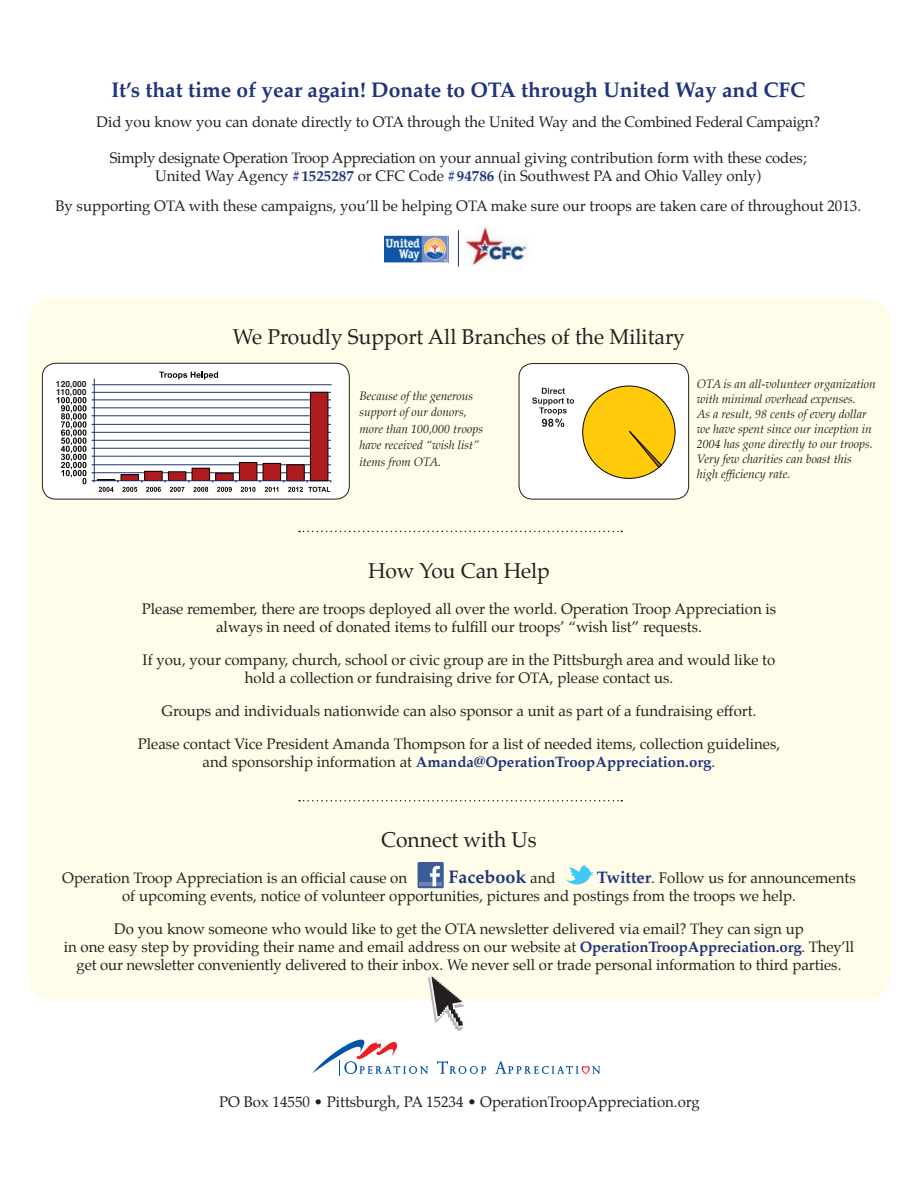
<style>
.page{position:relative;width:918px;height:1188px;background:#fff}
.page>*{position:absolute;margin:0;border:0;box-sizing:border-box;transform-origin:0 0}
.t1{font:21px "Palatino";color:#231f20}
.t2{font:700 21px "Palatino";color:#1e357c}
.t3{font:700 18px "Palatino";color:#1e357c}
.t4{font:15px/18px "Palatino";color:#231f20;text-align:center}
.t5{font:italic 12px/15px "Palatino";color:#231f20}
.t6{font:700 8.55px "Helvetica";color:#231f20}
.s1{font-weight:700;color:#1e357c}
.s2{font-weight:400;font-size:15px;color:#231f20}
.s3{font-weight:700;font-size:16.5px;color:#1e357c}
</style>
<div class="page">
<div style="left:27px;top:298px;width:864px;height:702px;background:#fffde9;border-radius:27px"></div>
<img style="left:384px;top:235px;width:65px;height:27px">
<img style="left:464px;top:225px;width:64px;height:40px">
<hr style="left:458px;top:230px;width:1px;height:37px;background:#1e357c">
<svg style="left:312px;top:974px;width:174px;height:102px"></svg>
<svg style="left:495px;top:1061px;width:105px;height:13px"></svg>
<div style="left:418px;top:862px;width:26px;height:26px;background:#3b5b99"></div>
<hr style="left:419px;top:883px;width:23px;height:3px;background:#6d84b3">
<svg style="left:430px;top:866px;width:10px;height:20px"></svg>
<svg style="left:566px;top:865px;width:28px;height:19px"></svg>
<svg style="left:299px;top:800px;width:323px;height:1px"></svg>
<div style="left:519px;top:364px;width:170px;height:135px;background:#fff;border-radius:14px"></div>
<svg style="left:532px;top:388px;width:42px;height:39px"></svg>
<div style="left:583px;top:386px;width:92px;height:92px;background:#feca0a;border-radius:50%"></div>
<svg style="left:629px;top:431px;width:33px;height:37px"></svg>
<div style="left:519px;top:363px;width:170px;height:136px;border:1px solid #231f20;border-radius:14px"></div>
<div style="left:42px;top:363px;width:307px;height:136px;background:#fff;border-radius:14px"></div>
<hr style="left:94px;top:472px;width:237px;height:1px;background:#1e357c">
<hr style="left:94px;top:464px;width:237px;height:1px;background:#1e357c">
<hr style="left:94px;top:456px;width:237px;height:1px;background:#1e357c">
<hr style="left:94px;top:448px;width:237px;height:1px;background:#1e357c">
<hr style="left:94px;top:440px;width:237px;height:1px;background:#1e357c">
<hr style="left:94px;top:432px;width:237px;height:1px;background:#1e357c">
<hr style="left:94px;top:424px;width:237px;height:1px;background:#1e357c">
<hr style="left:94px;top:415px;width:237px;height:1px;background:#1e357c">
<hr style="left:94px;top:408px;width:237px;height:1px;background:#1e357c">
<hr style="left:94px;top:400px;width:237px;height:1px;background:#1e357c">
<div style="left:121px;top:475px;width:18px;height:6px;background:#ae1a1e"></div>
<div style="left:121px;top:474px;width:18px;height:7px;border:1px solid #050504"></div>
<div style="left:145px;top:471px;width:17px;height:10px;background:#ae1a1e"></div>
<div style="left:144px;top:471px;width:19px;height:10px;border:1px solid #050504"></div>
<div style="left:168px;top:472px;width:18px;height:9px;background:#ae1a1e"></div>
<div style="left:192px;top:468px;width:18px;height:13px;background:#ae1a1e"></div>
<div style="left:192px;top:468px;width:18px;height:13px;border:1px solid #050504"></div>
<div style="left:216px;top:473px;width:17px;height:8px;background:#ae1a1e"></div>
<div style="left:215px;top:473px;width:19px;height:8px;border:1px solid #050504"></div>
<div style="left:239px;top:463px;width:18px;height:18px;background:#ae1a1e"></div>
<div style="left:239px;top:462px;width:18px;height:19px;border:1px solid #050504"></div>
<div style="left:263px;top:463px;width:18px;height:18px;background:#ae1a1e"></div>
<div style="left:263px;top:463px;width:18px;height:18px;border:1px solid #050504"></div>
<div style="left:286px;top:464px;width:19px;height:17px;background:#ae1a1e;border:1px solid #050504"></div>
<hr style="left:94px;top:378px;width:1px;height:103px;background:#1e357c">
<hr style="left:94px;top:480px;width:237px;height:1px;background:#1e357c">
<svg style="left:57px;top:397px;width:29px;height:87px"></svg>
<svg style="left:92px;top:479px;width:186px;height:13px"></svg>
<svg style="left:284px;top:481px;width:48px;height:11px"></svg>
<svg style="left:159px;top:372px;width:59px;height:7px"></svg>
<hr style="left:92px;top:392px;width:239px;height:1px;background:#1e357c">
<hr style="left:92px;top:384px;width:240px;height:1px;background:#1e357c">
<div style="left:310px;top:392px;width:18px;height:89px;background:#ae1a1e;border:1px solid #050504"></div>
<div style="left:42px;top:363px;width:308px;height:136px;border:1px solid #231f20;border-radius:14px"></div>
<svg style="left:299px;top:531px;width:323px;height:1px"></svg>
<h1 class="t2" style="left:111px;top:72px;width:696px">It’s that time of year again! Donate to OTA through United Way and CFC</h1>
<p class="t4" style="left:96px;top:113px;width:725px">Did you know you can donate directly to OTA through the United Way and the Combined Federal Campaign?</p>
<p class="t4" style="left:110px;top:149px;width:699px">Simply designate Operation Troop Appreciation on your annual giving contribution form with these codes;<br>United Way Agency <span class="s1">#1525287</span> or CFC Code <span class="s1">#94786</span> (in Southwest PA and Ohio Valley only)</p>
<p class="t4" style="left:55px;top:197px;width:807px">By supporting OTA with these campaigns, you’ll be helping OTA make sure our troops are taken care of throughout 2013.</p>
<p class="t6" style="left:56px;top:377px;width:32px">120,000</p>
<p class="t6" style="left:56px;top:385px;width:32px">110,000</p>
<h1 class="t1" style="left:233px;top:319px;width:454px">We Proudly Support All Branches of the Military</h1>
<p class="t5" style="left:360px;top:387px;width:125px;line-height:16.5px">Because of the generous support of our donors, more than 100,000 troops have received “wish list” items from OTA.</p>
<p class="t5" style="left:697px;top:376px;width:180px">OTA is an all-volunteer organization with minimal overhead expenses.<br>As a result, 98 cents of every dollar we have spent since our inception in 2004 has gone directly to our troops.<br>Very few charities can boast this high efficiency rate.</p>
<h1 class="t1" style="left:368px;top:554px;width:183px">How You Can Help</h1>
<p class="t4" style="left:142px;top:600px;width:636px">Please remember, there are troops deployed all over the world. Operation Troop Appreciation is always in need of donated items to fulfill our troops’ “wish list” requests.</p>
<p class="t4" style="left:143px;top:651px;width:634px">If you, your company, church, school or civic group are in the Pittsburgh area and would like to hold a collection or fundraising drive for OTA, please contact us.</p>
<p class="t4" style="left:162px;top:702px;width:596px">Groups and individuals nationwide can also sponsor a unit as part of a fundraising effort.</p>
<p class="t4" style="left:138px;top:735px;width:644px">Please contact Vice President Amanda Thompson for a list of needed items, collection guidelines, and sponsorship information at <span class="s1">Amanda@OperationTroopAppreciation.org</span>.</p>
<h1 class="t1" style="left:381px;top:822px;width:157px">Connect with Us</h1>
<p class="t4" style="left:62px;top:868px;width:346px">Operation Troop Appreciation is an official cause on</p>
<p class="t3" style="left:448px;top:861px;width:109px">Facebook <span class="s2">and</span></p>
<p class="t4" style="left:122px;top:868px;width:735px;text-align:left;text-indent:475px"><span class="s3">Twitter</span>. Follow us for announcements of upcoming events, notice of volunteer opportunities, pictures and postings from the troops we help.</p>
<p class="t4" style="left:64px;top:919px;width:792px">Do you know someone who would like to get the OTA newsletter delivered via email? They can sign up<br>in one easy step by providing their name and email address on our website at <span class="s1">OperationTroopAppreciation.org</span>. They’ll get our newsletter conveniently delivered to their inbox. We never sell or trade personal information to third parties.</p>
<p class="t4" style="left:219px;top:1093px;width:482px">PO Box 14550 • Pittsburgh, PA 15234 • OperationTroopAppreciation.org</p>
</div>
